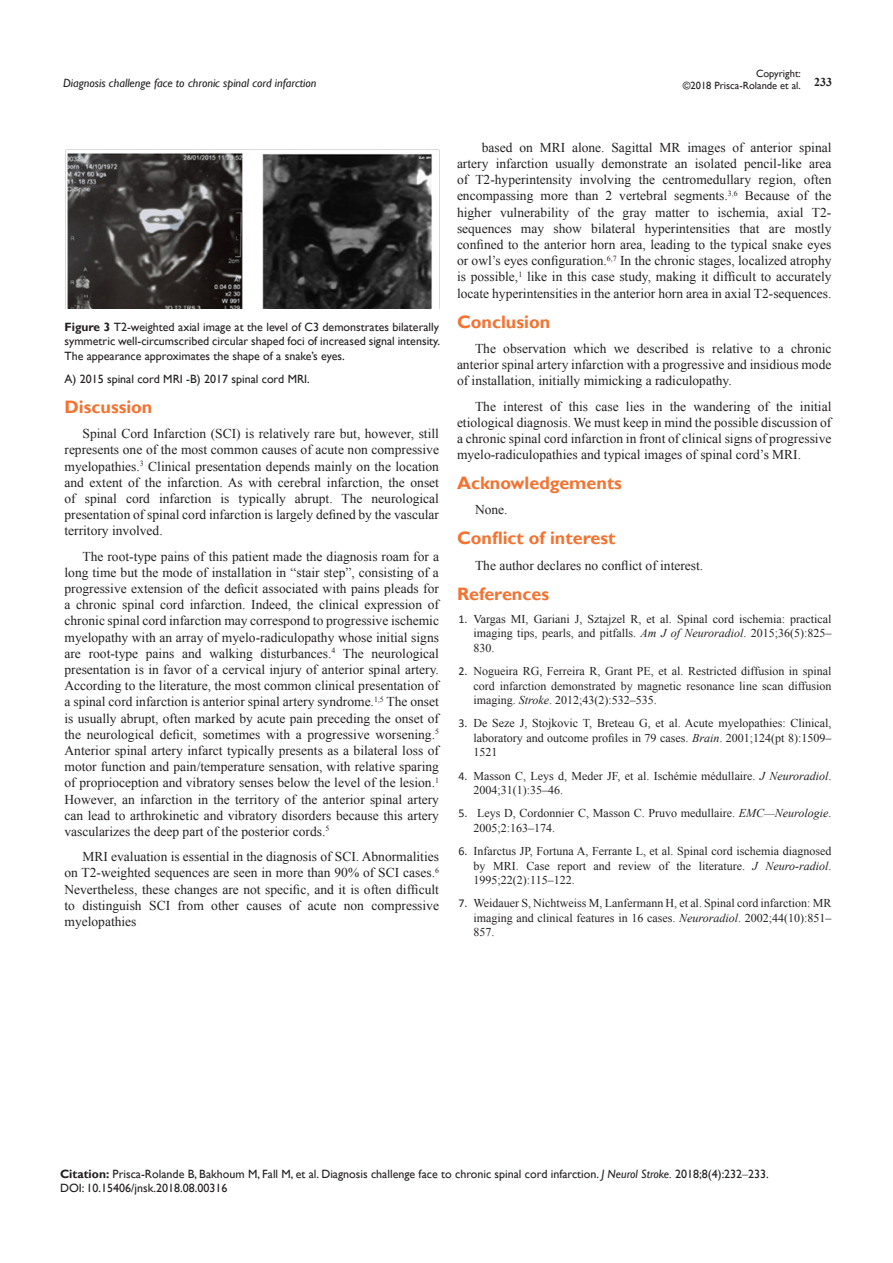
<style>
.page{position:relative;width:893px;height:1263px;background:#fff}
.page>*{position:absolute;margin:0;border:0;box-sizing:border-box;transform-origin:0 0}
.List_Paragraph{font:700 18px "Gill Sans";color:#f37331}
.t1{font:13.5px/16.2px "Times New Roman";color:#231f20;text-align:justify}
.t2{font:12px/14.4px "Times New Roman";color:#231f20;text-align:justify}
.Citation{font:12px/14.4px "Gill Sans";color:#231f20;text-align:justify}
.t3{font:italic 12px "Gill Sans";color:#231f20}
.t4{font:700 12px "Times New Roman";color:#231f20}
.t5{font:10.5px/12.6px "Gill Sans";color:#231f20;text-align:right}
.s1{font-weight:700}
.s2{font-family:"Calibri"}
.s3{font-style:italic}
.s4{font-family:"Times New Roman"}
</style>
<div class="page">
<img style="left:65px;top:150px;width:367px;height:158px">
<p class="t5" style="left:683px;top:67px;width:120px">Copyright:<br>©2018 Prisca-Rolande et al.</p>
<p class="t3" style="left:63px;top:76px;width:255px">Diagnosis challenge face to chronic spinal cord infarction</p>
<p class="t4" style="left:814px;top:73px;width:19px">233</p>
<p class="Citation" style="left:64px;top:320px;width:377px"><span class="s1">Figure 3</span> T2-weighted axial image at the level of C3 demonstrates bilaterally symmetric well-circumscribed circular shaped foci of increased signal intensity.<br>The appearance approximates the shape of a snake’s eyes.</p>
<p class="Citation" style="left:64px;top:372px;width:247px">A) 2015 spinal cord MRI -B) 2017 spinal cord MRI.</p>
<p class="List_Paragraph" style="left:64px;top:396px;width:89px">Discussion</p>
<p class="t1" style="left:64px;top:425px;width:376px;text-indent:18px">Spinal Cord Infarction (SCI) is relatively rare but, however, still represents one of the most common causes of acute non compressive myelopathies.<sup>3</sup> Clinical presentation depends mainly on the location and extent of the infarction. As with cerebral infarction, the onset of spinal cord infarction is typically abrupt. The neurological presentation of spinal cord infarction is largely defined by the vascular territory involved.</p>
<p class="t1" style="left:64px;top:548px;width:376px;text-indent:18px">The root-type pains of this patient made the diagnosis roam for a long time but the mode of installation in “stair step”, consisting of a progressive extension of the deficit associated with pains pleads for a chronic spinal cord infarction. Indeed, the clinical expression of chronic spinal cord infarction may correspond to progressive ischemic myelopathy with an array of myelo-radiculopathy whose initial signs are root-type pains and walking disturbances.<sup>4</sup> The neurological presentation is in favor of a cervical injury of anterior spinal artery.<br>According to the literature, the most common clinical presentation of a spinal cord infarction is anterior spinal artery syndrome.<sup>1,5</sup> The onset is usually abrupt, often marked by acute pain preceding the onset of the neurological deficit, sometimes with a progressive worsening.<sup>5<br></sup>Anterior spinal artery infarct typically presents as a bilateral loss of motor function and pain/temperature sensation, with relative sparing of proprioception and vibratory senses below the level of the lesion.<sup>1<br></sup>However, an infarction in the territory of the anterior spinal artery can lead to arthrokinetic and vibratory disorders because this artery vascularizes the deep part of the posterior cords.<sup>5</sup></p>
<p class="t1" style="left:64px;top:848px;width:376px;text-indent:18px">MRI evaluation is essential in the diagnosis of SCI. Abnormalities on T2-weighted sequences are seen in more than 90% of SCI cases.<sup>6<br></sup>Nevertheless, these changes are not specific, and it is often difficult to distinguish SCI from other causes of acute non compressive myelopathies</p>
<p class="t1" style="left:457px;top:139px;width:376px;text-indent:25px">based on MRI alone. Sagittal MR images of anterior spinal artery infarction usually demonstrate an isolated pencil-like area of T2-hyperintensity involving the centromedullary region, often encompassing more than 2 vertebral segments.<sup>3,6</sup> Because of the higher vulnerability of the gray matter to ischemia, axial T2- sequences may show bilateral hyperintensities that are mostly confined to the anterior horn area, leading to the typical snake eyes or owl’s eyes configuration.<sup>6,7</sup> In the chronic stages, localized atrophy is possible,<sup>1</sup> like in this case study, making it difficult to accurately locate hyperintensities in the anterior horn area in axial T2-sequences.</p>
<p class="List_Paragraph" style="left:457px;top:311px;width:95px">Conclusion</p>
<p class="t1" style="left:457px;top:340px;width:376px;text-indent:18px">The observation which we described is relative to a chronic anterior spinal artery infarction with a progressive and insidious mode of installation, initially mimicking a radiculopathy.</p>
<p class="t1" style="left:457px;top:398px;width:376px;text-indent:18px">The interest of this case lies in the wandering of the initial etiological diagnosis. We must keep in mind the possible discussion of a chronic spinal cord infarction in front of clinical signs of progressive myelo-radiculopathies and typical images of spinal cord’s MRI.</p>
<p class="List_Paragraph" style="left:457px;top:472px;width:166px">Acknowledgements</p>
<p class="t1" style="left:475px;top:501px;width:34px">None.</p>
<p class="List_Paragraph" style="left:457px;top:527px;width:160px">Conflict of interest</p>
<p class="t1" style="left:475px;top:557px;width:230px">The author declares no conflict of interest.</p>
<p class="List_Paragraph" style="left:457px;top:583px;width:94px">References</p>
<p class="t2" style="left:473px;top:611px;width:359px;text-indent:-15px"><span class="s2">1.</span> Vargas MI, Gariani J, Sztajzel R, et al. Spinal cord ischemia: practical imaging tips, pearls, and pitfalls. <span class="s3">Am J of Neuroradiol</span>. 2015;36(5):825– 830.</p>
<p class="t2" style="left:473px;top:664px;width:359px;text-indent:-15px"><span class="s2">2.</span> Nogueira RG, Ferreira R, Grant PE, et al. Restricted diffusion in spinal cord infarction demonstrated by magnetic resonance line scan diffusion imaging. <span class="s3">Stroke</span>. 2012;43(2):532–535.</p>
<p class="t2" style="left:473px;top:716px;width:359px;text-indent:-15px"><span class="s2">3.</span> De Seze J, Stojkovic T, Breteau G, et al. Acute myelopathies: Clinical, laboratory and outcome profiles in 79 cases. <span class="s3">Brain</span>. 2001;124(pt 8):1509– 1521</p>
<p class="t2" style="left:473px;top:768px;width:359px;text-indent:-15px"><span class="s2">4.</span> Masson C, Leys d, Meder JF, et al. Ischémie médullaire. <span class="s3">J Neuroradiol</span>.<br>2004;31(1):35–46.</p>
<p class="t2" style="left:473px;top:806px;width:359px;text-indent:-15px"><span class="s2">5.</span> Leys D, Cordonnier C, Masson C. Pruvo medullaire. <span class="s3">EMC—Neurologie</span>.<br>2005;2:163–174.</p>
<p class="t2" style="left:473px;top:844px;width:359px;text-indent:-15px"><span class="s2">6.</span> Infarctus JP, Fortuna A, Ferrante L, et al. Spinal cord ischemia diagnosed by MRI. Case report and review of the literature. <span class="s3">J Neuro-radiol</span>.<br>1995;22(2):115–122.</p>
<p class="t2" style="left:473px;top:896px;width:359px;text-indent:-15px"><span class="s2">7.</span> Weidauer S, Nichtweiss M, Lanfermann H, et al. Spinal cord infarction: MR imaging and clinical features in 16 cases. <span class="s3">Neuroradiol</span>. 2002;44(10):851– 857.</p>
<p class="Citation" style="left:60px;top:1167px;width:710px"><span class="s1">Citation:</span> Prisca-Rolande B, Bakhoum M, Fall M, et al. Diagnosis challenge face to chronic spinal cord infarction. <span class="s3">J Neurol Stroke.</span> 2018;8(4):232<span class="s4">‒</span>233.</p>
<p class="Citation" style="left:60px;top:1181px;width:169px">DOI: 10.15406/jnsk.2018.08.00316</p>
</div>
